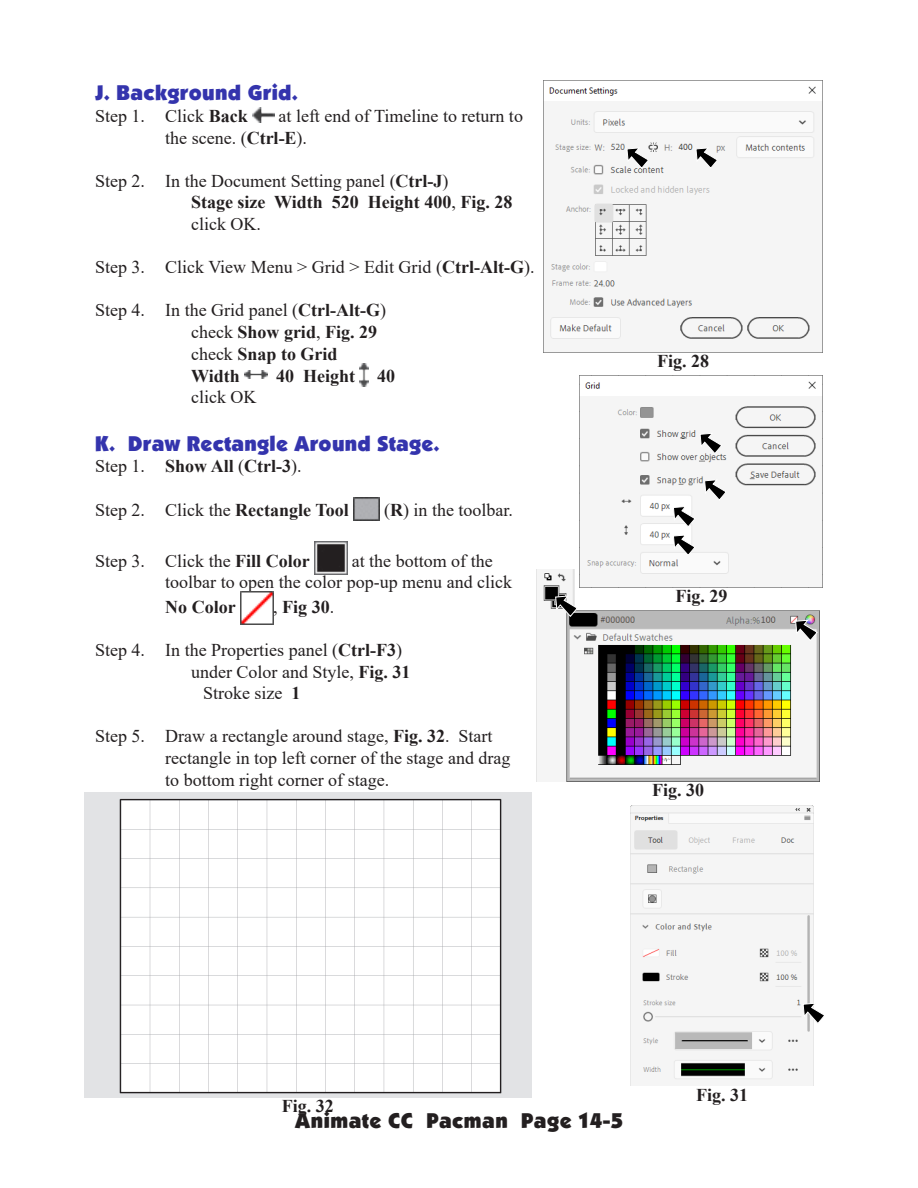
<style>
.page{position:relative;width:918px;height:1188px;background:#fff}
.page>*{position:absolute;margin:0;border:0;box-sizing:border-box;transform-origin:0 0}
.Subhead_1{font:21px "Boulder";letter-spacing:.015em;color:#3434ad}
.t1{font:21px "Boulder";letter-spacing:.025em;color:#231f20}
.Body_text{font:18px/21.6px "Times New Roman";color:#231f20}
.Body_text-2{font:700 18px/21.8px "Times New Roman";color:#231f20}
.Figure_Number{font:700 18px "Times New Roman";color:#231f20}
.s1{font-weight:700}
.s2{font-weight:400}
</style>
<div class="page">
<img style="left:252px;top:108px;width:22px;height:14px">
<img style="left:244px;top:371px;width:23px;height:8px">
<img style="left:360px;top:363px;width:8px;height:23px">
<img style="left:353px;top:497px;width:27px;height:23px">
<img style="left:314px;top:541px;width:33px;height:33px">
<img style="left:240px;top:592px;width:33px;height:33px">
<img style="left:585px;top:376px;width:238px;height:211px">
<img style="left:549px;top:81px;width:274px;height:271px">
<svg style="left:626px;top:147px;width:23px;height:22px"></svg>
<svg style="left:700px;top:433px;width:22px;height:21px"></svg>
<svg style="left:673px;top:506px;width:23px;height:21px"></svg>
<svg style="left:673px;top:534px;width:23px;height:22px"></svg>
<img style="left:543px;top:570px;width:277px;height:211px">
<svg style="left:555px;top:596px;width:23px;height:21px"></svg>
<svg style="left:795px;top:620px;width:23px;height:21px"></svg>
<img style="left:85px;top:792px;width:446px;height:305px">
<svg style="left:695px;top:147px;width:23px;height:22px"></svg>
<svg style="left:704px;top:479px;width:23px;height:22px"></svg>
<img style="left:630px;top:806px;width:184px;height:280px">
<svg style="left:803px;top:1003px;width:21px;height:21px"></svg>
<p class="Subhead_1" style="left:95px;top:81px;width:205px">J. Background Grid.</p>
<p class="Body_text" style="left:95px;top:105px;width:154px">Step 1. Click <span class="s1">Back</span></p>
<p class="Body_text" style="left:165px;top:105px;width:359px;text-indent:113px">at left end of Timeline to return to the scene. (<span class="s1">Ctrl-E</span>).</p>
<p class="Body_text" style="left:191px;top:169px;width:323px;text-indent:-96px">Step 2. In the Document Setting panel (<span class="s1">Ctrl-J</span>)<br><span class="s1">Stage size Width 520 Height 400</span>, <span class="s1">Fig. 28 </span>click OK.</p>
<p class="Body_text" style="left:95px;top:256px;width:441px">Step 3. Click View Menu &gt; Grid &gt; Edit Grid (<span class="s1">Ctrl-Alt-G</span>).</p>
<p class="Body_text-2" style="left:191px;top:299px;width:197px;text-indent:-96px"><span class="s2">Step 4. In the Grid panel (</span>Ctrl-Alt-G<span class="s2">) check</span> Show grid<span class="s2">,</span> Fig. 29 <span class="s2">check</span> Snap to Grid<br>Width</p>
<p class="Body_text-2" style="left:276px;top:364px;width:120px">40 Height 40</p>
<p class="Body_text" style="left:191px;top:386px;width:67px">click OK</p>
<p class="Subhead_1" style="left:95px;top:431px;width:346px">K. Draw Rectangle Around Stage.</p>
<p class="Body_text-2" style="left:95px;top:455px;width:208px"><span class="s2">Step 1.</span> Show All <span class="s2">(</span>Ctrl-3<span class="s2">).</span></p>
<p class="Body_text" style="left:95px;top:499px;width:255px">Step 2. Click the <span class="s1">Rectangle Tool</span></p>
<p class="Body_text" style="left:384px;top:499px;width:130px">(<span class="s1">R</span>) in the toolbar.</p>
<p class="Body_text" style="left:95px;top:549px;width:216px">Step 3. Click the <span class="s1">Fill Color</span></p>
<p class="Body_text" style="left:165px;top:549px;width:348px;text-indent:186px">at the bottom of the toolbar to open the color pop-up menu and click</p>
<p class="Body_text-2" style="left:165px;top:595px;width:72px">No Color</p>
<p class="Body_text-2" style="left:273px;top:595px;width:62px"><span class="s2">,</span> Fig 30<span class="s2">.</span></p>
<p class="Body_text" style="left:95px;top:639px;width:309px">Step 4. In the Properties panel (<span class="s1">Ctrl-F3</span>)</p>
<p class="Body_text" style="left:191px;top:660px;width:221px">under Color and Style, <span class="s1">Fig. 31</span></p>
<p class="Body_text" style="left:203px;top:682px;width:99px">Stroke size <span class="s1">1</span></p>
<p class="Body_text" style="left:165px;top:725px;width:347px;text-indent:-70px">Step 5. Draw a rectangle around stage, <span class="s1">Fig. 32</span>. Start rectangle in top left corner of the stage and drag to bottom right corner of stage.</p>
<p class="Figure_Number" style="left:657px;top:348px;width:54px">Fig. 28</p>
<p class="Figure_Number" style="left:675px;top:583px;width:54px">Fig. 29</p>
<p class="Figure_Number" style="left:652px;top:777px;width:54px">Fig. 30</p>
<p class="Figure_Number" style="left:282px;top:1093px;width:54px">Fig. 32</p>
<p class="t1" style="left:295px;top:1109px;width:329px">Animate CC Pacman Page 14-5</p>
<p class="Figure_Number" style="left:696px;top:1082px;width:54px">Fig. 31</p>
</div>
